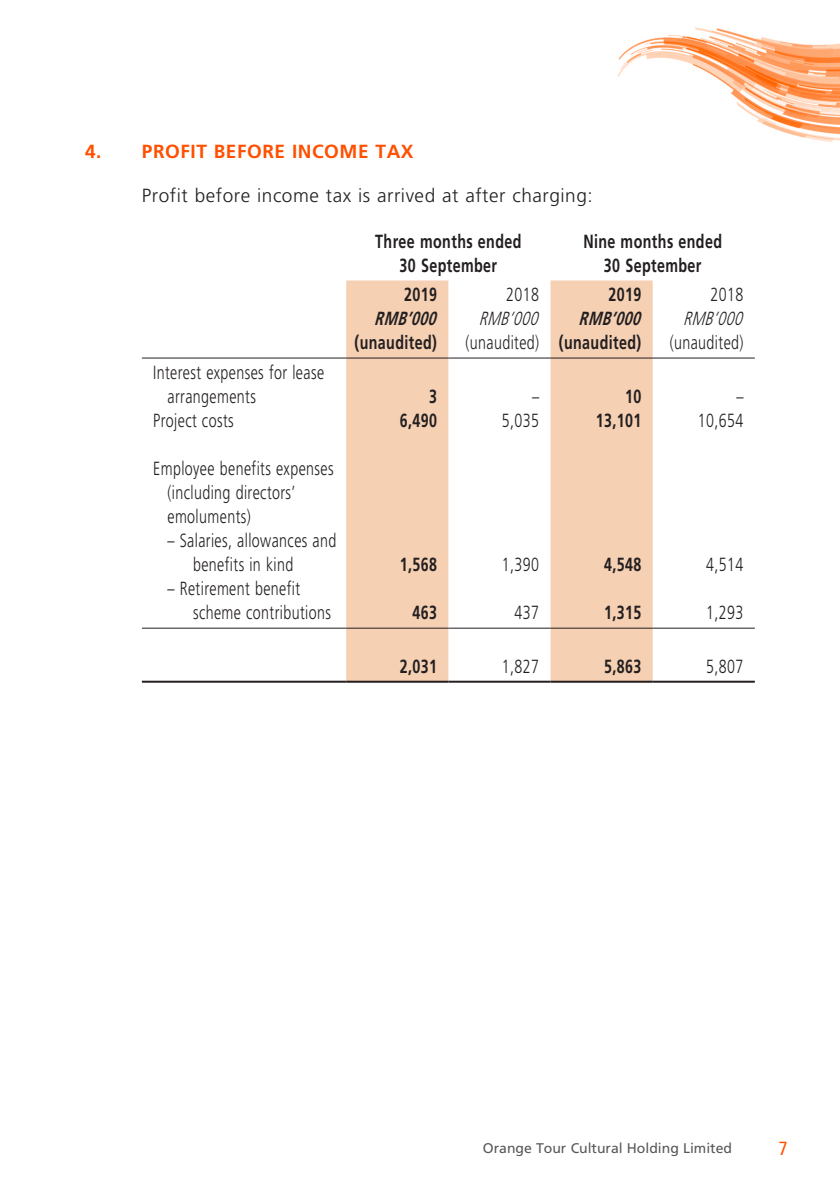
<style>
.page{position:relative;width:840px;height:1191px;background:#fff}
.page>*{position:absolute;margin:0;border:0;box-sizing:border-box;transform-origin:0 0}
.t1{font:300 19px/24px "Frutiger LT Std";letter-spacing:.03em;color:#231f20;scale:.75 1}
.t2{font:700 19px/24px "Frutiger LT Std";letter-spacing:.03em;color:#231f20;text-align:center;scale:.75 1}
.t3{font:300 19px "Frutiger LT Std";letter-spacing:.03em;color:#231f20}
.t4{font:700 19px "Frutiger LT Std";letter-spacing:.03em;color:#ff5000}
.t5{font:italic 700 19px "Frutiger LT Std";color:#231f20;scale:.75 1}
.t6{font:italic 300 19px "Frutiger LT Std";color:#231f20;scale:.75 1}
.t7{font:condensed 19px "Frutiger LT Std";color:#ff5000}
.t8{font:14px "Frutiger LT Std";color:#57585a}
.s1{font-weight:700}
</style>
<div class="page">
<img style="left:618px;top:27px;width:221px;height:115px">
<svg style="left:346px;top:280px;width:306px;height:400px;fill:#f5d0b3"></svg>
<hr style="left:142px;top:357px;width:204px;height:1px;background:#231f20">
<hr style="left:346px;top:357px;width:102px;height:1px;background:#231f20">
<hr style="left:448px;top:357px;width:102px;height:1px;background:#231f20">
<hr style="left:550px;top:357px;width:102px;height:1px;background:#231f20">
<hr style="left:652px;top:357px;width:102px;height:1px;background:#231f20">
<hr style="left:142px;top:627px;width:204px;height:1px;background:#231f20">
<hr style="left:346px;top:627px;width:102px;height:1px;background:#231f20">
<hr style="left:448px;top:627px;width:102px;height:1px;background:#231f20">
<hr style="left:550px;top:627px;width:102px;height:1px;background:#231f20">
<hr style="left:652px;top:627px;width:102px;height:1px;background:#231f20">
<hr style="left:142px;top:680px;width:204px;height:2px;background:#231f20">
<hr style="left:346px;top:680px;width:102px;height:2px;background:#231f20">
<hr style="left:448px;top:680px;width:102px;height:2px;background:#231f20">
<hr style="left:550px;top:680px;width:102px;height:2px;background:#231f20">
<hr style="left:652px;top:680px;width:102px;height:2px;background:#231f20">
<p class="t4" style="left:85px;top:140px;width:330px">4. PROFIT BEFORE INCOME TAX</p>
<p class="t3" style="left:142px;top:184px;width:452px">Profit before income tax is arrived at after charging:</p>
<p class="t2" style="left:375px;top:229px;width:196px">Three months ended<br>30 September</p>
<p class="t2" style="left:583px;top:229px;width:186px">Nine months ended<br>30 September</p>
<p class="t2" style="left:404px;top:283px;width:45px">2019</p>
<p class="t1" style="left:506px;top:283px;width:45px">2018</p>
<p class="t2" style="left:608px;top:283px;width:45px">2019</p>
<p class="t1" style="left:710px;top:283px;width:45px">2018</p>
<p class="t5" style="left:374px;top:307px;width:91px">RMB’000</p>
<p class="t6" style="left:478px;top:308px;width:88px">RMB’000</p>
<p class="t5" style="left:578px;top:307px;width:91px">RMB’000</p>
<p class="t6" style="left:682px;top:308px;width:88px">RMB’000</p>
<p class="t2" style="left:354px;top:331px;width:111px">(unaudited)</p>
<p class="t1" style="left:465px;top:331px;width:236px">(unaudited) <span class="s1">(unaudited)</span></p>
<p class="t1" style="left:669px;top:331px;width:100px">(unaudited)</p>
<p class="t1" style="left:167px;top:361px;width:210px;text-indent:-14px">Interest expenses for lease arrangements</p>
<p class="t2" style="left:429px;top:385px;width:12px">3</p>
<p class="t1" style="left:531px;top:385px;width:11px">–</p>
<p class="t2" style="left:624px;top:385px;width:23px">10</p>
<p class="t1" style="left:736px;top:385px;width:11px">–</p>
<p class="t1" style="left:153px;top:409px;width:109px">Project costs</p>
<p class="t2" style="left:399px;top:409px;width:51px">6,490</p>
<p class="t1" style="left:501px;top:409px;width:51px">5,035</p>
<p class="t2" style="left:595px;top:409px;width:62px">13,101</p>
<p class="t1" style="left:697px;top:409px;width:62px">10,654</p>
<p class="t1" style="left:167px;top:457px;width:223px;text-indent:-14px">Employee benefits expenses (including directors’ emoluments)</p>
<p class="t1" style="left:193px;top:529px;width:192px;text-indent:-26px">– Salaries, allowances and benefits in kind</p>
<p class="t2" style="left:399px;top:553px;width:51px">1,568</p>
<p class="t1" style="left:501px;top:553px;width:51px">1,390</p>
<p class="t2" style="left:603px;top:553px;width:51px">4,548</p>
<p class="t1" style="left:705px;top:553px;width:51px">4,514</p>
<p class="t1" style="left:193px;top:577px;width:185px;text-indent:-26px">– Retirement benefit scheme contributions</p>
<p class="t2" style="left:412px;top:601px;width:34px">463</p>
<p class="t1" style="left:514px;top:601px;width:34px">437</p>
<p class="t2" style="left:603px;top:601px;width:51px">1,315</p>
<p class="t1" style="left:705px;top:601px;width:51px">1,293</p>
<p class="t2" style="left:399px;top:655px;width:51px">2,031</p>
<p class="t1" style="left:501px;top:655px;width:51px">1,827</p>
<p class="t2" style="left:603px;top:655px;width:51px">5,863</p>
<p class="t1" style="left:705px;top:655px;width:51px">5,807</p>
<p class="t8" style="left:482px;top:1139px;width:250px">Orange Tour Cultural Holding Limited</p>
<p class="t7" style="left:778px;top:1137px;width:11px">7</p>
</div>
